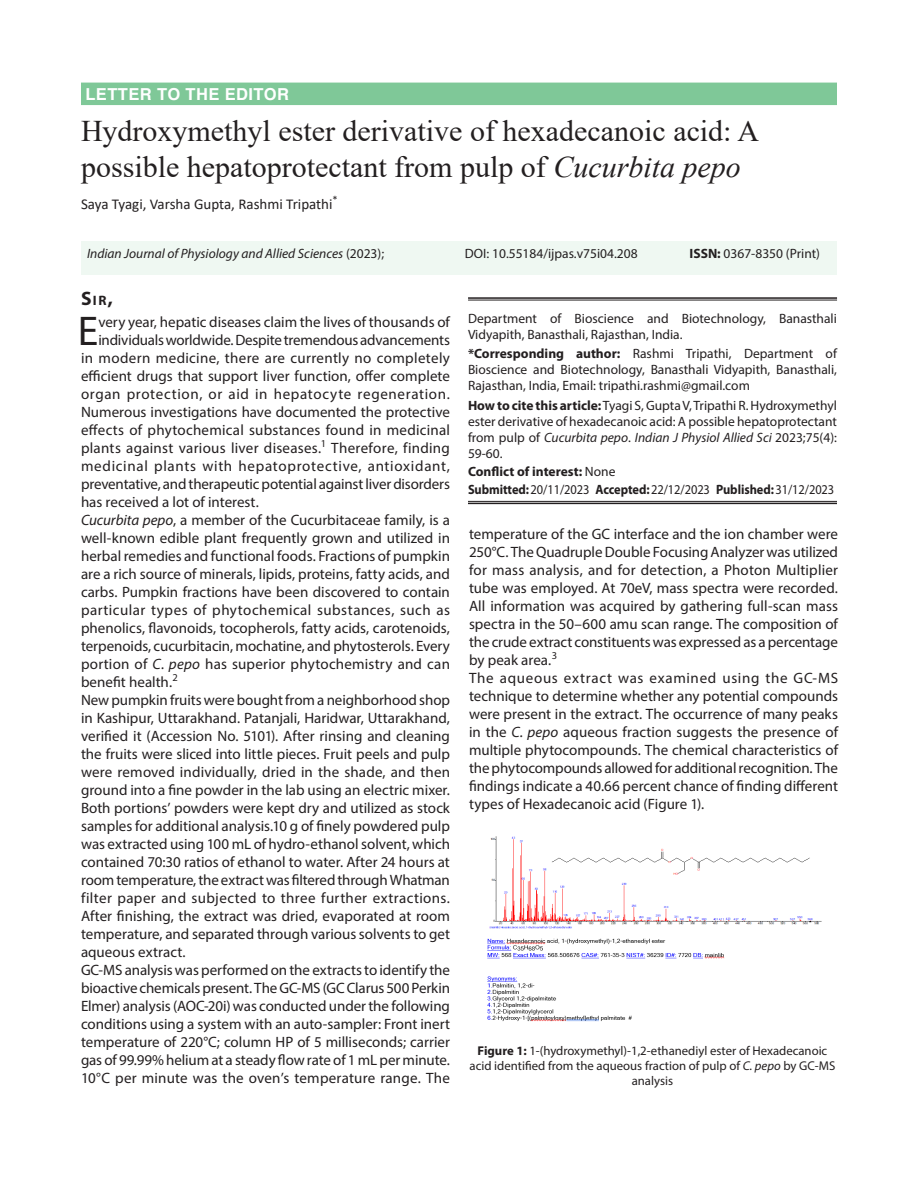
<style>
.page{position:relative;width:918px;height:1188px;background:#fff}
.page>*{position:absolute;margin:0;border:0;box-sizing:border-box;transform-origin:0 0}
.text{font:41.7px "Myriad Pro";color:#231f20}
.article_head{font:30px/36px "Times New Roman";color:#231f20}
.A{font:700 19.5px "Myriad Pro";color:#231f20}
.Subject{font:700 16.5px "Helvetica";letter-spacing:.025em;color:#fff}
.text-2{font:15px/18px "Myriad Pro";letter-spacing:.005em;color:#231f20;text-align:justify}
.Body_flush{font:15px/18px "Myriad Pro";color:#231f20;text-align:justify}
.text-3{font:15px "Myriad Pro";letter-spacing:.045em;color:#231f20}
.text-4{font:15px "Myriad Pro";letter-spacing:-.015em;color:#231f20}
.text-5{font:15px "Myriad Pro";letter-spacing:.025em;color:#231f20}
.author{font:15px "Calibri";color:#231f20}
.affiliation{font:13.5px/16.2px "Myriad Pro";color:#231f20;text-align:justify}
.affiliation-2{font:13.5px "Myriad Pro";color:#231f20;scale:.92 1}
.Abstract{font:13.5px "Myriad Pro";color:#231f20}
.Abstract-2{font:italic 13.5px "Myriad Pro";color:#231f20}
.affiliation-3{font:700 13.5px "Myriad Pro";color:#231f20}
.fig{font:12.75px/15.3px "Myriad Pro";color:#231f20;text-align:center}
.s1{font-style:italic}
.s2{font-style:normal}
.s3{font-weight:700}
.s4{font-size:13.65px}
.s5{font-weight:400}
</style>
<div class="page">
<div style="left:81px;top:242px;width:756px;height:33px;background:#eff8f2"></div>
<div style="left:81px;top:83px;width:756px;height:22px;background:#7fc898"></div>
<hr style="left:468px;top:501px;width:369px;height:1px;background:#231f20">
<hr style="left:468px;top:503px;width:369px;height:1px;background:#231f20">
<hr style="left:468px;top:297px;width:369px;height:2px;background:#231f20">
<hr style="left:468px;top:300px;width:369px;height:1px;background:#231f20">
<img style="left:487px;top:836px;width:335px;height:186px">
<p class="Subject" style="left:86px;top:81px;width:205px">LETTER TO THE EDITOR</p>
<p class="article_head" style="left:81px;top:112px;width:680px">Hydroxymethyl ester derivative of hexadecanoic acid: A possible hepatoprotectant from pulp of <span class="s1">Cucurbita pepo</span></p>
<p class="author" style="left:81px;top:193px;width:258px">Saya Tyagi, Varsha Gupta, Rashmi Tripathi<sup>*</sup></p>
<p class="Abstract-2" style="left:87px;top:245px;width:299px">Indian Journal of Physiology and Allied Sciences <span class="s2">(2023);</span></p>
<p class="Abstract" style="left:465px;top:245px;width:174px">DOI: 10.55184/ijpas.v75i04.208</p>
<p class="Abstract" style="left:690px;top:245px;width:132px"><span class="s3">ISSN:</span> 0367-8350 (Print)</p>
<p class="A" style="left:81px;top:287px;width:33px">S<span class="s4">ir</span>,</p>
<p class="text" style="left:78px;top:305px;width:22px">E</p>
<p class="text-2" style="left:98px;top:313px;width:353px">very year, hepatic diseases claim the lives of thousands of</p>
<p class="text-2" style="left:98px;top:331px;width:353px">individuals worldwide. Despite tremendous advancements</p>
<p class="text-5" style="left:81px;top:349px;width:371px">in modern medicine, there are currently no completely</p>
<p class="text-2" style="left:81px;top:367px;width:371px">efficient drugs that support liver function, offer complete</p>
<p class="text-3" style="left:81px;top:385px;width:371px">organ protection, or aid in hepatocyte regeneration.</p>
<p class="text-2" style="left:81px;top:403px;width:370px">Numerous investigations have documented the protective</p>
<p class="text-2" style="left:81px;top:421px;width:370px">effects of phytochemical substances found in medicinal</p>
<p class="text-2" style="left:81px;top:439px;width:370px">plants against various liver diseases.<sup>1</sup> Therefore, finding</p>
<p class="text-3" style="left:81px;top:457px;width:371px">medicinal plants with hepatoprotective, antioxidant,</p>
<p class="text-4" style="left:81px;top:475px;width:371px">preventative, and therapeutic potential against liver disorders</p>
<p class="text-2" style="left:81px;top:493px;width:179px">has received a lot of interest.</p>
<p class="text-2" style="left:81px;top:511px;width:371px"><span class="s1">Cucurbita pepo</span>, a member of the Cucurbitaceae family, is a well-known edible plant frequently grown and utilized in herbal remedies and functional foods. Fractions of pumpkin are a rich source of minerals, lipids, proteins, fatty acids, and carbs. Pumpkin fractions have been discovered to contain particular types of phytochemical substances, such as phenolics, flavonoids, tocopherols, fatty acids, carotenoids, terpenoids, cucurbitacin, mochatine, and phytosterols. Every portion of <span class="s1">C. pepo</span> has superior phytochemistry and can benefit health.<sup>2</sup></p>
<p class="text-2" style="left:81px;top:691px;width:371px">New pumpkin fruits were bought from a neighborhood shop in Kashipur, Uttarakhand. Patanjali, Haridwar, Uttarakhand, verified it (Accession No. 5101). After rinsing and cleaning the fruits were sliced into little pieces. Fruit peels and pulp were removed individually, dried in the shade, and then ground into a fine powder in the lab using an electric mixer.<br>Both portions’ powders were kept dry and utilized as stock samples for additional analysis.10 g of finely powdered pulp was extracted using 100 mL of hydro-ethanol solvent, which contained 70:30 ratios of ethanol to water. After 24 hours at room temperature, the extract was filtered through Whatman filter paper and subjected to three further extractions.<br>After finishing, the extract was dried, evaporated at room temperature, and separated through various solvents to get aqueous extract.</p>
<p class="text-2" style="left:81px;top:961px;width:371px">GC-MS analysis was performed on the extracts to identify the bioactive chemicals present. The GC-MS (GC Clarus 500 Perkin Elmer) analysis (AOC-20i) was conducted under the following conditions using a system with an auto-sampler: Front inert temperature of 220°C; column HP of 5 milliseconds; carrier gas of 99.99% helium at a steady flow rate of 1 mL per minute.<br>10°C per minute was the oven’s temperature range. The</p>
<p class="affiliation" style="left:468px;top:310px;width:371px">Department of Bioscience and Biotechnology, Banasthali<br>Vidyapith, Banasthali, Rajasthan, India.</p>
<p class="affiliation" style="left:468px;top:345px;width:371px"><span class="s3">*Corresponding author:</span> Rashmi Tripathi, Department of Bioscience and Biotechnology, Banasthali Vidyapith, Banasthali, Rajasthan, India, Email: tripathi.rashmi@gmail.com</p>
<p class="affiliation" style="left:468px;top:397px;width:371px"><span class="s3">How to cite this article:</span> Tyagi S, Gupta V, Tripathi R. Hydroxymethyl ester derivative of hexadecanoic acid: A possible hepatoprotectant from pulp of <span class="s1">Cucurbita pepo</span>. <span class="s1">Indian J Physiol Allied Sci</span> 2023;75(4):<br>59-60.</p>
<p class="affiliation-3" style="left:468px;top:463px;width:149px">Conflict of interest: <span class="s5">None</span></p>
<p class="affiliation-2" style="left:468px;top:481px;width:400px"><span class="s3">Submitted:</span>20/11/2023 <span class="s3">Accepted:</span>22/12/2023 <span class="s3">Published:</span>31/12/2023</p>
<p class="text-2" style="left:469px;top:525px;width:371px">temperature of the GC interface and the ion chamber were 250°C. The Quadruple Double Focusing Analyzer was utilized for mass analysis, and for detection, a Photon Multiplier tube was employed. At 70eV, mass spectra were recorded.<br>All information was acquired by gathering full-scan mass spectra in the 50–600 amu scan range. The composition of the crude extract constituents was expressed as a percentage by peak area.<sup>3</sup></p>
<p class="Body_flush" style="left:469px;top:669px;width:371px">The aqueous extract was examined using the GC-MS technique to determine whether any potential compounds were present in the extract. The occurrence of many peaks in the <span class="s1">C. pepo</span> aqueous fraction suggests the presence of multiple phytocompounds. The chemical characteristics of the phytocompounds allowed for additional recognition. The findings indicate a 40.66 percent chance of finding different types of Hexadecanoic acid (Figure 1).</p>
<p class="fig" style="left:470px;top:1043px;width:367px"><span class="s3">Figure 1:</span> 1-(hydroxymethyl)-1,2-ethanediyl ester of Hexadecanoic acid identified from the aqueous fraction of pulp of <span class="s1">C. pepo</span> by GC-MS analysis</p>
</div>
